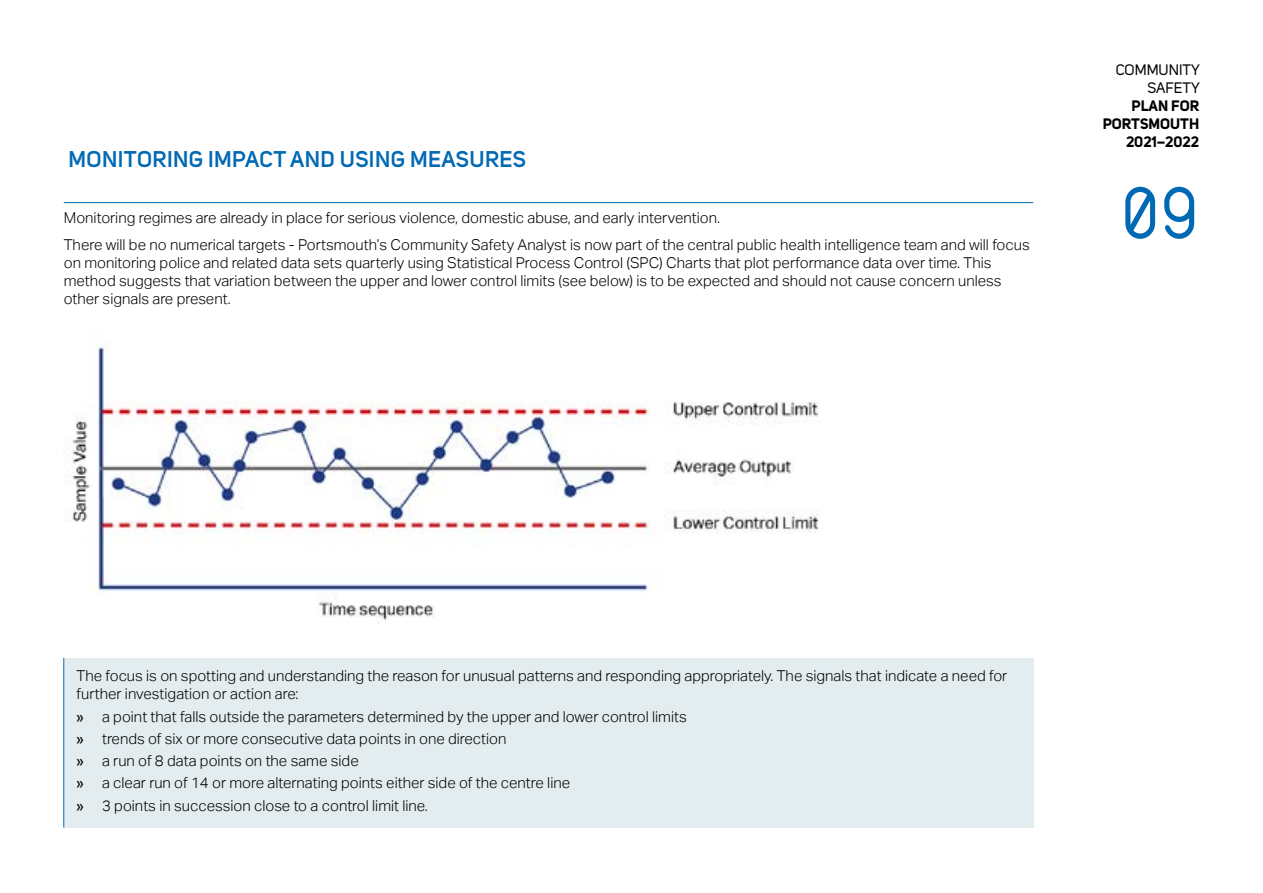
<style>
.page{position:relative;width:1263px;height:893px;background:#fff}
.page>*{position:absolute;margin:0;border:0;box-sizing:border-box;transform-origin:0 0}
.t1{font:70.5px "AHAMONO";color:#0069b4}
.t2{font:600 22.5px "Uni Sans";letter-spacing:.02em;color:#0069b4}
.t3{font:300 15px/18px "Aktiv Grotesk";color:#000}
.t4{font:700 15px/18px "Uni Sans";color:#000;text-align:right}
.t5{font:15px/18px "Uni Sans";color:#000;text-align:right}
.s1{font-weight:400}
</style>
<div class="page">
<hr style="left:64px;top:202px;width:969px;height:1px;background:#0069b4">
<div style="left:64px;top:658px;width:969px;height:170px;background:#e3edf0"></div>
<hr style="left:63px;top:658px;width:1px;height:170px;background:#0069b4">
<img style="left:66px;top:347px;width:753px;height:277px">
<h1 class="t2" style="left:69px;top:146px;width:459px">MONITORING IMPACT AND USING MEASURES</h1>
<p class="t3" style="left:64px;top:209px;width:658px">Monitoring regimes are already in place for serious violence, domestic abuse, and early intervention.</p>
<p class="t3" style="left:64px;top:235px;width:967px">There will be no numerical targets - Portsmouth’s Community Safety Analyst is now part of the central public health intelligence team and will focus on monitoring police and related data sets quarterly using Statistical Process Control (SPC) Charts that plot performance data over time. This method suggests that variation between the upper and lower control limits (see below) is to be expected and should not cause concern unless other signals are present.</p>
<p class="t5" style="left:1116px;top:61px;width:85px">COMMUNITY<br>SAFETY</p>
<p class="t4" style="left:1103px;top:97px;width:98px">PLAN FOR<br>PORTSMOUTH<br>2021–2022</p>
<h1 class="t1" style="left:1120px;top:150px;width:80px">09</h1>
<p class="t3" style="left:77px;top:667px;width:932px">The focus is on spotting and understanding the reason for unusual patterns and responding appropriately. The signals that indicate a need for further investigation or action are:</p>
<p class="t3" style="left:77px;top:707px;width:612px"><span class="s1">»</span> a point that falls outside the parameters determined by the upper and lower control limits</p>
<p class="t3" style="left:77px;top:730px;width:431px"><span class="s1">»</span> trends of six or more consecutive data points in one direction</p>
<p class="t3" style="left:77px;top:752px;width:284px"><span class="s1">»</span> a run of 8 data points on the same side</p>
<p class="t3" style="left:77px;top:774px;width:495px"><span class="s1">»</span> a clear run of 14 or more alternating points either side of the centre line</p>
<p class="t3" style="left:77px;top:796px;width:353px"><span class="s1">»</span> 3 points in succession close to a control limit line.</p>
</div>
